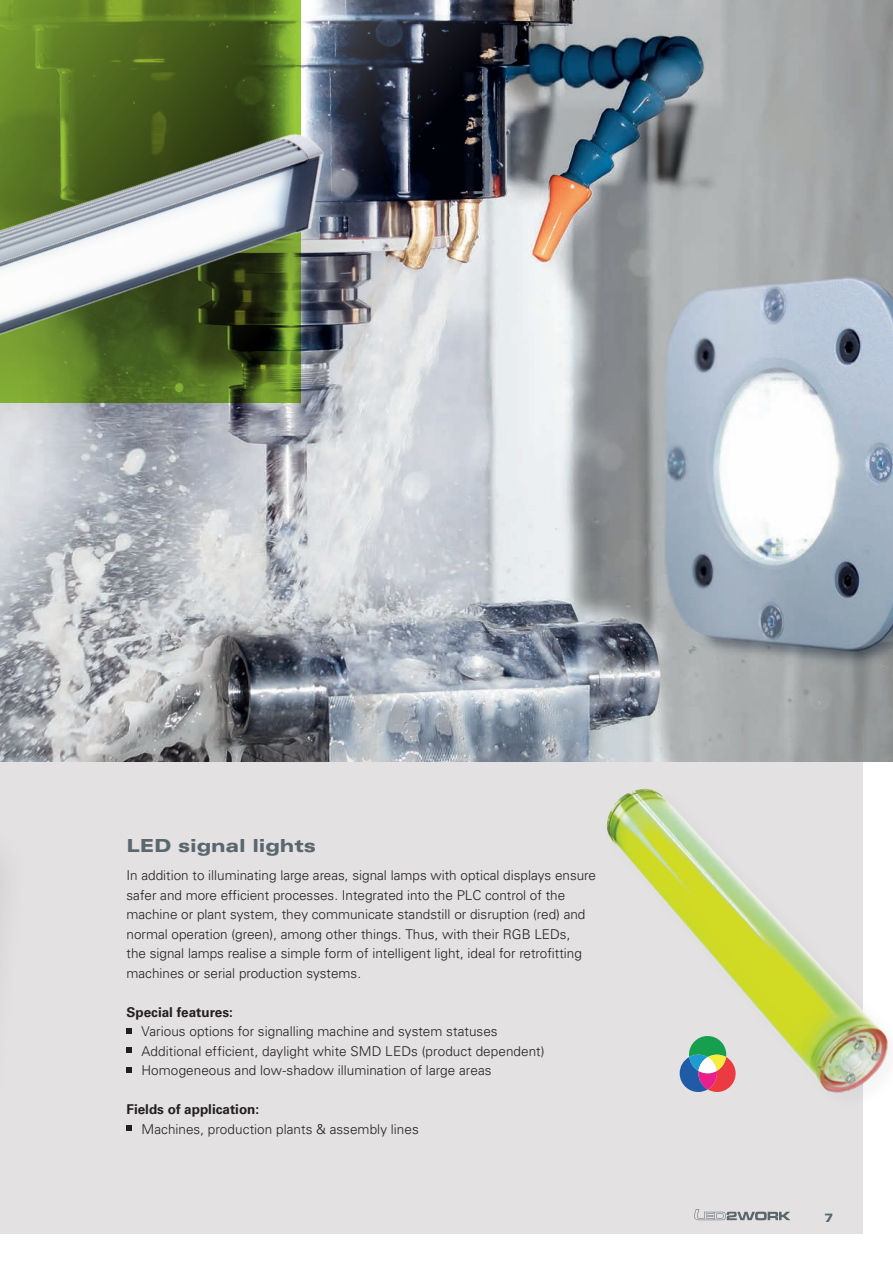
<style>
.page{position:relative;width:893px;height:1263px;background:#fff}
.page>*{position:absolute;margin:0;border:0;box-sizing:border-box;transform-origin:0 0}
.t1{font:18px "Univers LT 73 Blk Ex";letter-spacing:-.005em;color:#5a676e}
.t2{font:13.5px/19.5px "Univers LT 45 Lt";color:#231f20}
.t3{font:13.5px "Univers LT 65 Bd";color:#231f20}
.t4{font:12px "Univers LT 73 Blk Ex";color:#5a676e}
</style>
<div class="page">
<div style="left:0;top:403px;width:863px;height:830px;background:#e4e1e2"></div>
<img style="left:0;top:874px;width:1px;height:28px">
<img style="left:0;top:0;width:893px;height:761px">
<img style="left:512px;top:673px;width:381px;height:420px">
<div style="left:0;top:113px;width:429px;height:467px;background:#231f20;opacity:.2"></div>
<img style="left:0;top:0;width:510px;height:561px">
<svg style="left:680px;top:1036px;width:56px;height:56px"></svg>
<svg style="left:694px;top:1209px;width:96px;height:11px"></svg>
<svg style="left:127px;top:1028px;width:5px;height:5px"></svg>
<svg style="left:127px;top:1047px;width:5px;height:6px"></svg>
<svg style="left:127px;top:1067px;width:5px;height:5px"></svg>
<svg style="left:127px;top:1125px;width:5px;height:6px"></svg>
<h1 class="t1" style="left:127px;top:835px;width:191px">LED signal lights</h1>
<p class="t2" style="left:127px;top:866px;width:471px">In addition to illuminating large areas, signal lamps with optical displays ensure safer and more efficient processes. Integrated into the PLC control of the machine or plant system, they communicate standstill or disruption (red) and normal operation (green), among other things. Thus, with their RGB LEDs,<br>the signal lamps realise a simple form of intelligent light, ideal for retrofitting machines or serial production systems.</p>
<p class="t3" style="left:127px;top:1004px;width:108px">Special features:</p>
<p class="t2" style="left:141px;top:1022px;width:405px">Various options for signalling machine and system statuses<br>Additional efficient, daylight white SMD LEDs (product dependent)<br>Homogeneous and low-shadow illumination of large areas</p>
<p class="t3" style="left:127px;top:1101px;width:134px">Fields of application:</p>
<p class="t2" style="left:141px;top:1119px;width:279px">Machines, production plants &amp; assembly lines</p>
<p class="t4" style="left:824px;top:1210px;width:10px">7</p>
</div>
